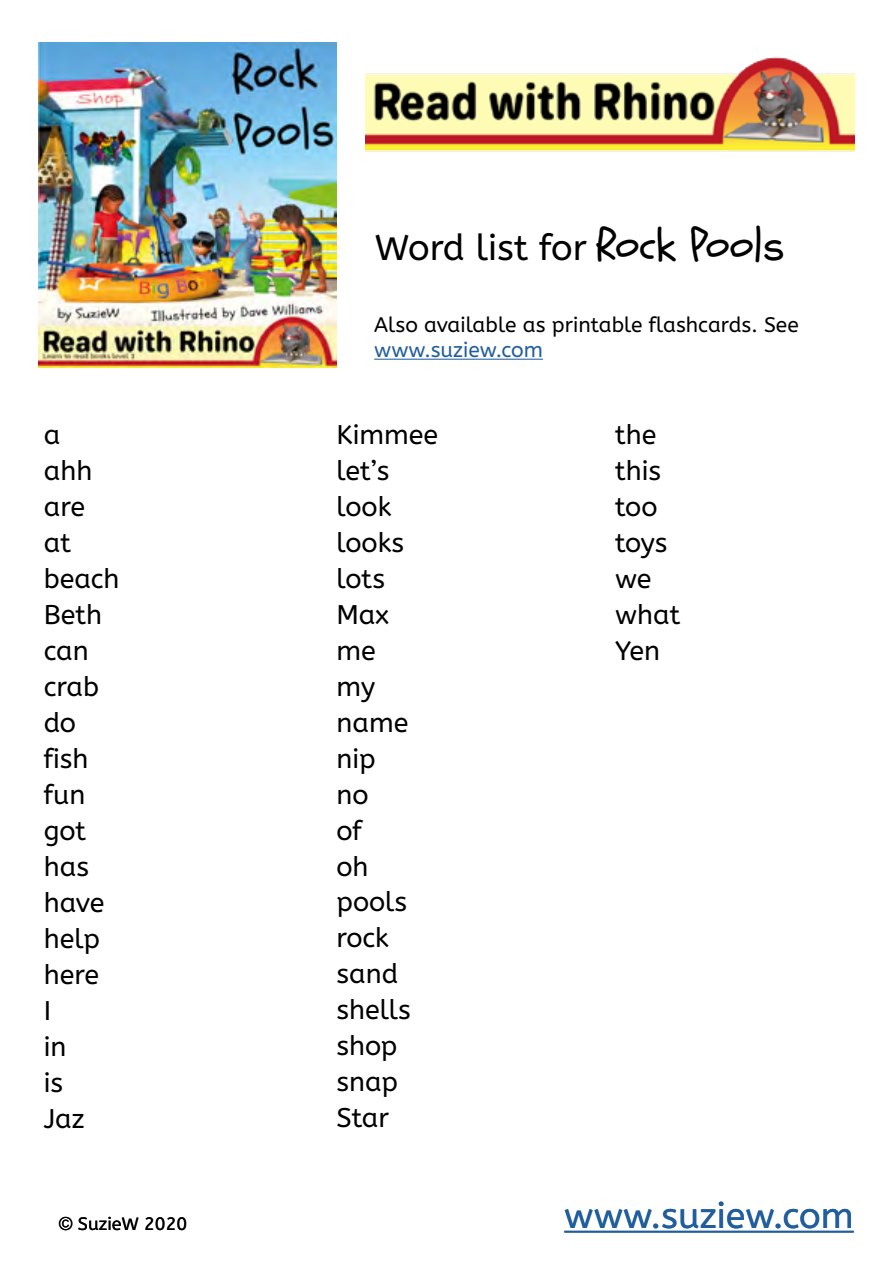
<style>
.page{position:relative;width:893px;height:1263px;background:#fff}
.page>*{position:absolute;margin:0;border:0;box-sizing:border-box;transform-origin:0 0}
.t1{font:36px "A Bee Zee";color:#000}
.t2{font:36px "A Bee Zee";color:#215e9e}
.t3{font:27px/36px "A Bee Zee";color:#000}
.t4{font:21px "A Bee Zee";color:#000}
.t5{font:21px "A Bee Zee";color:#215e9e}
.t6{font:18px "A Bee Zee";color:#000}
.s1{font-family:"Schoolbell";font-size:45px}
.s2{font-family:"Arial"}
</style>
<div class="page">
<img style="left:365px;top:57px;width:490px;height:95px">
<img style="left:38px;top:43px;width:298px;height:324px">
<hr style="left:564px;top:1231px;width:290px;height:1px;background:#215e9e">
<hr style="left:374px;top:359px;width:169px;height:1px;background:#215e9e">
<h1 class="t1" style="left:375px;top:227px;width:411px">Word list for <span class="s1">Rock Pools</span></h1>
<p class="t4" style="left:374px;top:313px;width:426px">Also available as printable flashcards. See</p>
<p class="t5" style="left:374px;top:338px;width:170px">www.suziew.com</p>
<p class="t3" style="left:44px;top:417px;width:77px">a<br>ahh are<br>at beach<br>Beth can crab do fish fun got has have help here<br>I<br>in<br>is<br>Jaz</p>
<p class="t3" style="left:336px;top:417px;width:103px">Kimmee let’s look looks lots<br>Max<br>me<br>my name nip<br>no<br>of<br>oh pools rock sand shells shop snap<br>Star</p>
<p class="t6" style="left:59px;top:1213px;width:130px"><span class="s2">©</span> SuzieW 2020</p>
<p class="t3" style="left:615px;top:417px;width:67px">the this too toys we what<br>Yen</p>
<h1 class="t2" style="left:564px;top:1195px;width:291px">www.suziew.com</h1>
</div>
